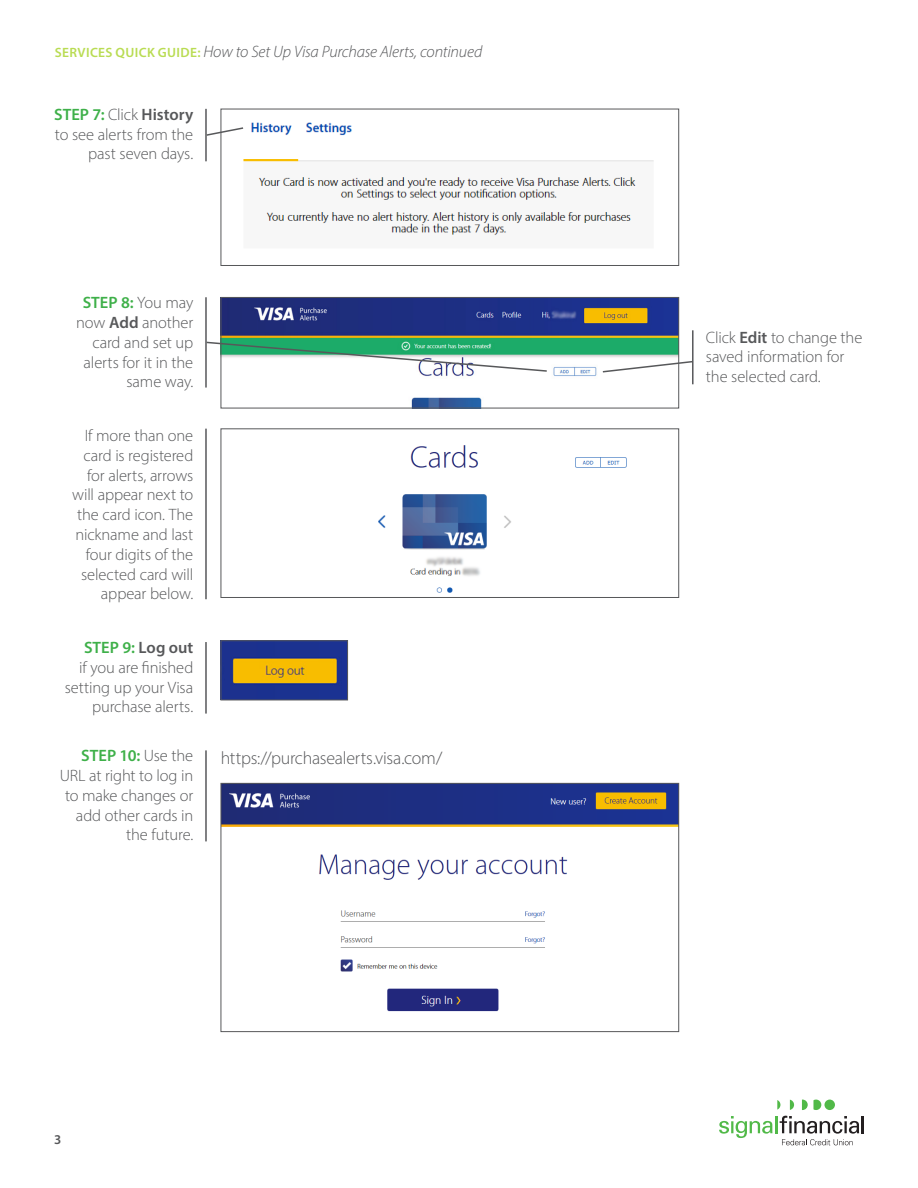
<style>
.page{position:relative;width:918px;height:1188px;background:#fff}
.page>*{position:absolute;margin:0;border:0;box-sizing:border-box;transform-origin:0 0}
.t1{font:300 18px "Myriad Pro";letter-spacing:-.015em;color:#57585a}
.t2{font:300 16.5px/19.8px "Myriad Pro";letter-spacing:-.01em;color:#57585a;text-align:right}
.t3{font:italic 300 16.5px "Myriad Pro";letter-spacing:-.01em;color:#57585a}
.t4{font:600 16.5px "Myriad Pro";color:#3eb049}
.t5{font:600 13.5px "Myriad Pro";color:#57585a}
.s1{font-weight:600;font-style:normal;font-size:13.5px;color:#b9dc53}
.s2{font-weight:600;color:#3eb049}
.s3{font-weight:600}
.s4{font-weight:300;color:#57585a}
</style>
<div class="page">
<div style="left:824px;top:1100px;width:11px;height:10px;background:#51b948;border-radius:50%"></div>
<svg style="left:802px;top:1100px;width:19px;height:10px"></svg>
<svg style="left:790px;top:1100px;width:4px;height:10px"></svg>
<svg style="left:777px;top:1100px;width:3px;height:10px"></svg>
<svg style="left:719px;top:1116px;width:145px;height:29px"></svg>
<hr style="left:205px;top:109px;width:2px;height:52px;background:#57585a">
<img style="left:243px;top:122px;width:411px;height:114px">
<div style="left:221px;top:109px;width:458px;height:157px;border:1px solid #57585a"></div>
<svg style="left:205px;top:126px;width:40px;height:11px"></svg>
<hr style="left:205px;top:297px;width:2px;height:91px;background:#57585a">
<img style="left:223px;top:299px;width:454px;height:107px">
<div style="left:221px;top:297px;width:458px;height:111px;border:1px solid #57585a"></div>
<svg style="left:205px;top:341px;width:343px;height:32px"></svg>
<hr style="left:692px;top:330px;width:2px;height:54px;background:#57585a">
<hr style="left:205px;top:429px;width:2px;height:170px;background:#57585a">
<img style="left:378px;top:445px;width:249px;height:148px">
<div style="left:221px;top:429px;width:458px;height:169px;border:1px solid #57585a"></div>
<svg style="left:601px;top:360px;width:93px;height:13px"></svg>
<img style="left:223px;top:643px;width:123px;height:55px">
<div style="left:221px;top:641px;width:127px;height:59px;border:1px solid #57585a"></div>
<hr style="left:205px;top:642px;width:2px;height:72px;background:#57585a">
<hr style="left:205px;top:750px;width:2px;height:91px;background:#57585a">
<img style="left:223px;top:785px;width:454px;height:227px">
<div style="left:221px;top:783px;width:458px;height:249px;border:1px solid #57585a"></div>
<p class="t3" style="left:55px;top:41px;width:429px"><span class="s1">SERVICES QUICK GUIDE:</span> How to Set Up Visa Purchase Alerts, continued</p>
<p class="t2" style="left:54px;top:104px;width:141px"><span class="s2">STEP 7:</span> Click <span class="s3">History </span>to see alerts from the past seven days.</p>
<p class="t2" style="left:76px;top:293px;width:119px"><span class="s2">STEP 8:</span> You may now <span class="s3">Add</span> another card and set up alerts for it in the same way.</p>
<p class="t2" style="left:72px;top:425px;width:123px">If more than one card is registered for alerts, arrows will appear next to the card icon. The nickname and last four digits of the selected card will appear below.</p>
<p class="t2" style="left:65px;top:637px;width:130px"><span class="s2">STEP 9:</span> <span class="s3">Log out<br></span>if you are finished setting up your Visa purchase alerts.</p>
<p class="t4" style="left:81px;top:745px;width:114px">STEP 10: <span class="s4">Use the</span></p>
<p class="t1" style="left:221px;top:747px;width:223px">https://purchasealerts.visa.com/</p>
<p class="t2" style="left:60px;top:766px;width:135px">URL at right to log in to make changes or add other cards in the future.</p>
<p class="t5" style="left:54px;top:1131px;width:9px">3</p>
<p class="t2" style="left:706px;top:327px;width:158px;text-align:left">Click <span class="s3">Edit</span> to change the saved information for the selected card.</p>
</div>
